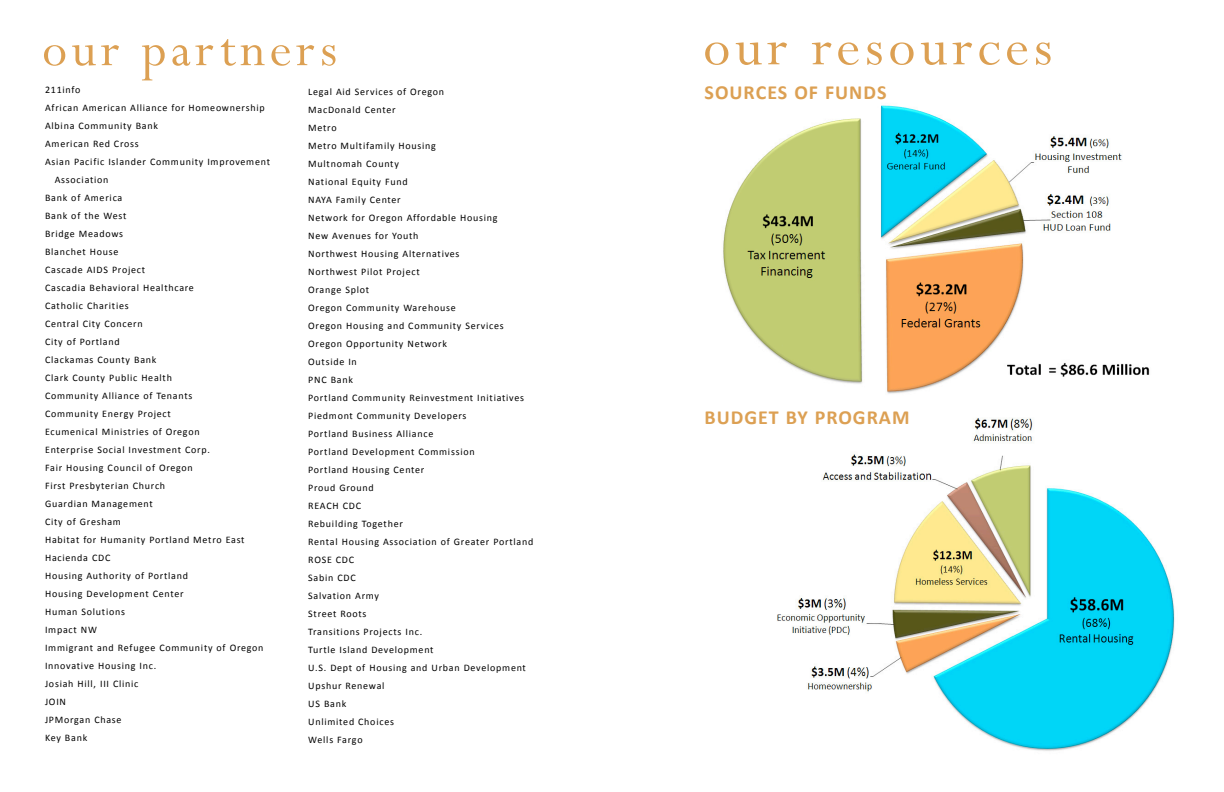
<style>
.page{position:relative;width:1224px;height:792px;background:#fff}
.page>*{position:absolute;margin:0;border:0;box-sizing:border-box;transform-origin:0 0}
.t1{font:60px "Perpetua";letter-spacing:.075em;color:#dca053}
.t2{font:55px "Perpetua";letter-spacing:.075em;color:#dca053}
.t3{font:700 20px "Calibri";letter-spacing:.05em;color:#dca053}
.t4{font:10px/18px "Calibri";letter-spacing:.075em;color:#000}
</style>
<div class="page">
<img style="left:723px;top:105px;width:427px;height:289px">
<img style="left:777px;top:418px;width:398px;height:333px">
<h2 class="t2" style="left:42px;top:20px;width:297px">our partners</h2>
<h1 class="t1" style="left:703px;top:15px;width:351px">our resources</h1>
<h3 class="t3" style="left:705px;top:84px;width:183px">SOURCES OF FUNDS</h3>
<p class="t4" style="left:45px;top:82px;width:37px">211info</p>
<p class="t4" style="left:45px;top:100px;width:221px">African American Alliance for Homeownership</p>
<p class="t4" style="left:45px;top:118px;width:114px">Albina Community Bank</p>
<p class="t4" style="left:45px;top:136px;width:95px">American Red Cross</p>
<p class="t4" style="left:45px;top:154px;width:226px">Asian Pacific Islander Community Improvement</p>
<p class="t4" style="left:55px;top:172px;width:55px">Association</p>
<p class="t4" style="left:45px;top:190px;width:79px">Bank of America</p>
<p class="t4" style="left:45px;top:208px;width:83px">Bank of the West</p>
<p class="t4" style="left:45px;top:226px;width:80px">Bridge Meadows</p>
<p class="t4" style="left:45px;top:244px;width:75px">Blanchet House</p>
<p class="t4" style="left:45px;top:262px;width:102px">Cascade AIDS Project</p>
<p class="t4" style="left:45px;top:280px;width:150px">Cascadia Behavioral Healthcare</p>
<p class="t4" style="left:45px;top:298px;width:85px">Catholic Charities</p>
<p class="t4" style="left:45px;top:316px;width:99px">Central City Concern</p>
<p class="t4" style="left:45px;top:334px;width:76px">City of Portland</p>
<p class="t4" style="left:45px;top:352px;width:113px">Clackamas County Bank</p>
<p class="t4" style="left:45px;top:370px;width:128px">Clark County Public Health</p>
<p class="t4" style="left:45px;top:388px;width:149px">Community Alliance of Tenants</p>
<p class="t4" style="left:45px;top:406px;width:127px">Community Energy Project</p>
<p class="t4" style="left:45px;top:424px;width:156px">Ecumenical Ministries of Oregon</p>
<p class="t4" style="left:45px;top:442px;width:166px">Enterprise Social Investment Corp.</p>
<p class="t4" style="left:45px;top:460px;width:149px">Fair Housing Council of Oregon</p>
<p class="t4" style="left:45px;top:478px;width:122px">First Presbyterian Church</p>
<p class="t4" style="left:45px;top:496px;width:109px">Guardian Management</p>
<p class="t4" style="left:45px;top:514px;width:77px">City of Gresham</p>
<p class="t4" style="left:45px;top:532px;width:201px">Habitat for Humanity Portland Metro East</p>
<p class="t4" style="left:45px;top:550px;width:67px">Hacienda CDC</p>
<p class="t4" style="left:45px;top:568px;width:144px">Housing Authority of Portland</p>
<p class="t4" style="left:45px;top:586px;width:140px">Housing Development Center</p>
<p class="t4" style="left:45px;top:604px;width:81px">Human Solutions</p>
<p class="t4" style="left:45px;top:622px;width:53px">Impact NW</p>
<p class="t4" style="left:45px;top:640px;width:220px">Immigrant and Refugee Community of Oregon</p>
<p class="t4" style="left:45px;top:658px;width:113px">Innovative Housing Inc.</p>
<p class="t4" style="left:45px;top:676px;width:95px">Josiah Hill, III Clinic</p>
<p class="t4" style="left:45px;top:694px;width:23px">JOIN</p>
<p class="t4" style="left:45px;top:712px;width:78px">JPMorgan Chase</p>
<p class="t4" style="left:45px;top:730px;width:44px">Key Bank</p>
<p class="t4" style="left:308px;top:83px;width:227px">Legal Aid Services of Oregon<br>MacDonald Center<br>Metro<br>Metro Multifamily Housing<br>Multnomah County<br>National Equity Fund<br>NAYA Family Center<br>Network for Oregon Affordable Housing<br>New Avenues for Youth<br>Northwest Housing Alternatives<br>Northwest Pilot Project<br>Orange Splot<br>Oregon Community Warehouse<br>Oregon Housing and Community Services<br>Oregon Opportunity Network<br>Outside In<br>PNC Bank<br>Portland Community Reinvestment Initiatives<br>Piedmont Community Developers<br>Portland Business Alliance<br>Portland Development Commission<br>Portland Housing Center<br>Proud Ground<br>REACH CDC<br>Rebuilding Together<br>Rental Housing Association of Greater Portland<br>ROSE CDC<br>Sabin CDC<br>Salvation Army<br>Street Roots<br>Transitions Projects Inc.<br>Turtle Island Development<br>U.S. Dept of Housing and Urban Development<br>Upshur Renewal<br>US Bank<br>Unlimited Choices<br>Wells Fargo</p>
<h3 class="t3" style="left:705px;top:409px;width:206px">BUDGET BY PROGRAM</h3>
</div>
